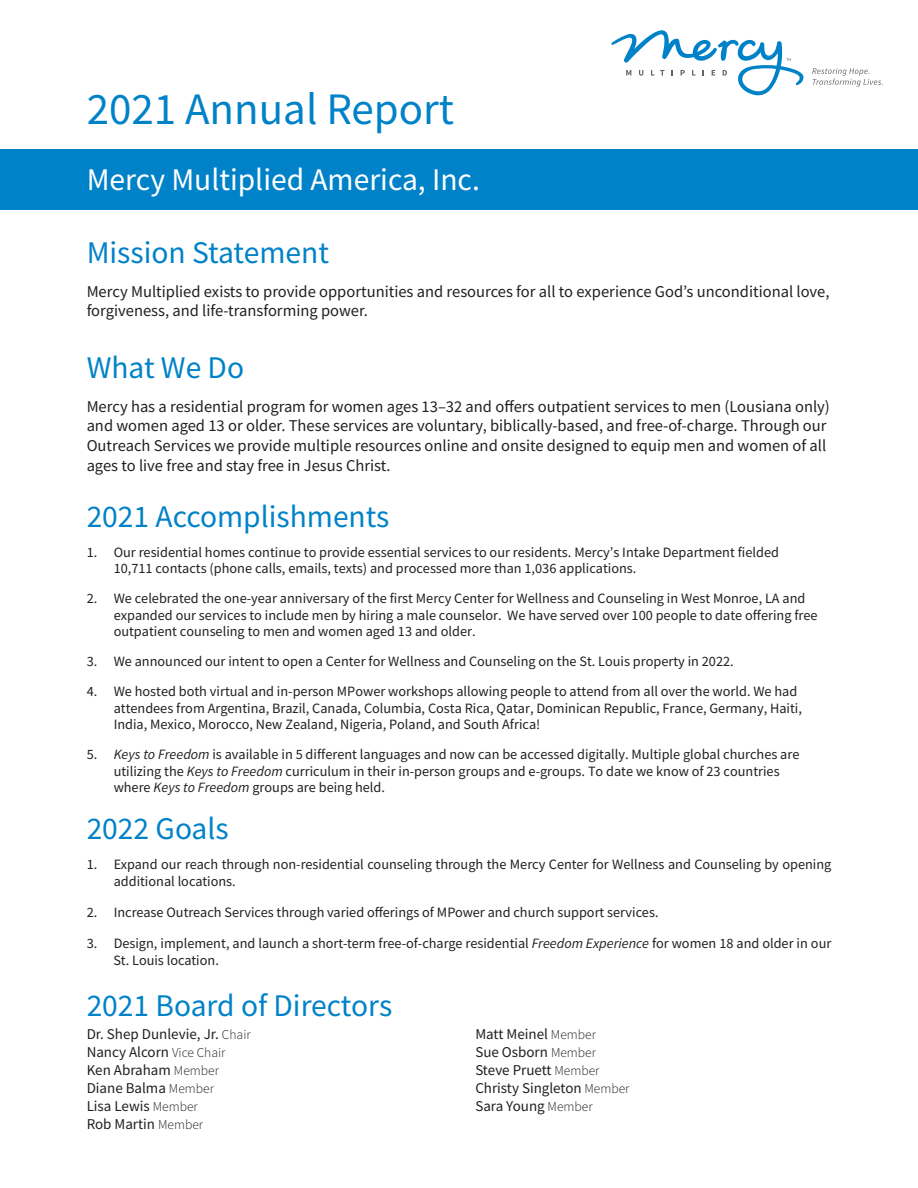
<style>
.page{position:relative;width:918px;height:1188px;background:#fff}
.page>*{position:absolute;margin:0;border:0;box-sizing:border-box;transform-origin:0 0}
.t1{font:45px "Source Sans Pro";color:#0082c8}
.t2{font:31.5px "Source Sans Pro";color:#0082c8}
.t3{font:31.5px "Source Sans Pro";color:#fff}
.Paragraph_Style_1{font:16.5px/19.8px "Source Sans Pro";color:#231f20}
.t4{font:15px "Source Sans Pro";color:#231f20}
.t5{font:14.25px/16.5px "Source Sans Pro";color:#231f20}
.s1{font-style:italic}
.s2{font-weight:300;font-size:13.5px}
</style>
<div class="page">
<div style="left:0;top:150px;width:918px;height:60px;background:#0082c8"></div>
<svg style="left:812px;top:68px;width:71px;height:19px"></svg>
<svg style="left:611px;top:30px;width:193px;height:65px"></svg>
<p class="t1" style="left:87px;top:80px;width:369px">2021 Annual Report</p>
<p class="t3" style="left:87px;top:159px;width:395px">Mercy Multiplied America, Inc.</p>
<p class="t2" style="left:87px;top:233px;width:244px">Mission Statement</p>
<p class="Paragraph_Style_1" style="left:87px;top:281px;width:744px">Mercy Multiplied exists to provide opportunities and resources for all to experience God’s unconditional love, forgiveness, and life-transforming power.</p>
<p class="t2" style="left:87px;top:348px;width:159px">What We Do</p>
<p class="Paragraph_Style_1" style="left:87px;top:396px;width:745px">Mercy has a residential program for women ages 13–32 and offers outpatient services to men (Lousiana only) and women aged 13 or older. These services are voluntary, biblically-based, and free-of-charge. Through our Outreach Services we provide multiple resources online and onsite designed to equip men and women of all ages to live free and stay free in Jesus Christ.</p>
<p class="t2" style="left:87px;top:496px;width:304px">2021 Accomplishments</p>
<p class="t5" style="left:114px;top:544px;width:667px;text-indent:-27px">1. Our residential homes continue to provide essential services to our residents. Mercy’s Intake Department fielded<br>10,711 contacts (phone calls, emails, texts) and processed more than 1,036 applications.</p>
<p class="t5" style="left:114px;top:590px;width:706px;text-indent:-27px">2. We celebrated the one-year anniversary of the first Mercy Center for Wellness and Counseling in West Monroe, LA and expanded our services to include men by hiring a male counselor. We have served over 100 people to date offering free outpatient counseling to men and women aged 13 and older.</p>
<p class="t5" style="left:87px;top:653px;width:649px">3. We announced our intent to open a Center for Wellness and Counseling on the St. Louis property in 2022.</p>
<p class="t5" style="left:114px;top:683px;width:690px;text-indent:-27px">4. We hosted both virtual and in-person MPower workshops allowing people to attend from all over the world. We had attendees from Argentina, Brazil, Canada, Columbia, Costa Rica, Qatar, Dominican Republic, France, Germany, Haiti,<br>India, Mexico, Morocco, New Zealand, Nigeria, Poland, and South Africa!</p>
<p class="t5" style="left:114px;top:746px;width:687px;text-indent:-27px">5. <span class="s1">Keys to Freedom</span> is available in 5 different languages and now can be accessed digitally. Multiple global churches are utilizing the <span class="s1">Keys to Freedom</span> curriculum in their in-person groups and e-groups. To date we know of 23 countries where <span class="s1">Keys to Freedom</span> groups are being held.</p>
<p class="t2" style="left:87px;top:808px;width:144px">2022 Goals</p>
<p class="t5" style="left:114px;top:856px;width:719px;line-height:17.1px;text-indent:-27px">1. Expand our reach through non-residential counseling through the Mercy Center for Wellness and Counseling by opening additional locations.</p>
<p class="t5" style="left:87px;top:904px;width:573px">2. Increase Outreach Services through varied offerings of MPower and church support services.</p>
<p class="t5" style="left:114px;top:934px;width:719px;line-height:17.1px;text-indent:-27px">3. Design, implement, and launch a short-term free-of-charge residential <span class="s1">Freedom Experience</span> for women 18 and older in our<br>St. Louis location.</p>
<p class="t2" style="left:87px;top:986px;width:307px">2021 Board of Directors</p>
<p class="t4" style="left:87px;top:1024px;width:166px">Dr. Shep Dunlevie, Jr. <span class="s2">Chair</span></p>
<p class="t4" style="left:87px;top:1042px;width:140px">Nancy Alcorn <span class="s2">Vice Chair</span></p>
<p class="t4" style="left:87px;top:1060px;width:134px">Ken Abraham <span class="s2">Member</span></p>
<p class="t4" style="left:87px;top:1078px;width:129px">Diane Balma <span class="s2">Member</span></p>
<p class="t4" style="left:87px;top:1096px;width:113px">Lisa Lewis <span class="s2">Member</span></p>
<p class="t4" style="left:87px;top:1114px;width:118px">Rob Martin <span class="s2">Member</span></p>
<p class="t4" style="left:475px;top:1024px;width:122px">Matt Meinel <span class="s2">Member</span></p>
<p class="t4" style="left:475px;top:1042px;width:122px">Sue Osborn <span class="s2">Member</span></p>
<p class="t4" style="left:475px;top:1060px;width:126px">Steve Pruett <span class="s2">Member</span></p>
<p class="t4" style="left:475px;top:1078px;width:156px">Christy Singleton <span class="s2">Member</span></p>
<p class="t4" style="left:475px;top:1096px;width:119px">Sara Young <span class="s2">Member</span></p>
</div>
